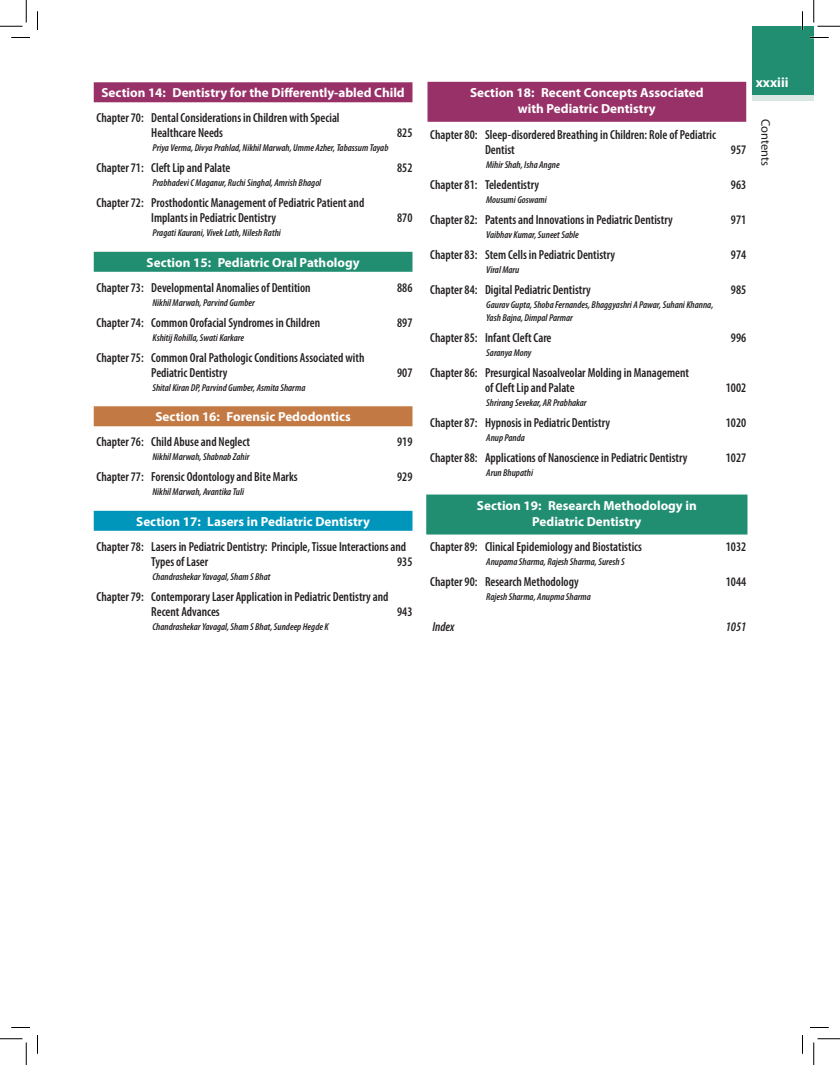
<style>
.page{position:relative;width:840px;height:1065px;background:#fff}
.page>*{position:absolute;margin:0;border:0;box-sizing:border-box;transform-origin:0 0}
.t1{font:700 13.75px "Myriad Pro";color:#fff}
.CT{font:600 condensed 13.12px/15px "Myriad Pro";color:#231f20;scale:.95 1}
.section_heading{font:700 13.12px/15.8px "Myriad Pro";color:#fff;text-align:center}
.CT-2{font:italic 600 condensed 13.12px "Myriad Pro";color:#231f20;scale:.95 1}
.t2{font:12.5px "Myriad Pro";letter-spacing:-.005em;color:#231f20}
.Author_Chapter{font:italic 600 condensed 10px/12.5px "Myriad Pro";color:#231f20}
</style>
<div class="page">
<div style="left:752px;top:26px;width:62px;height:69px;background:#228e71"></div>
<div style="left:752px;top:95px;width:62px;height:6px;background:#dae7e2"></div>
<div style="left:94px;top:82px;width:318px;height:20px;background:#983168"></div>
<div style="left:94px;top:252px;width:318px;height:20px;background:#228e71"></div>
<div style="left:94px;top:406px;width:318px;height:20px;background:#c37943"></div>
<div style="left:94px;top:511px;width:318px;height:20px;background:#0096bc"></div>
<div style="left:428px;top:82px;width:318px;height:40px;background:#983168"></div>
<div style="left:426px;top:495px;width:322px;height:40px;background:#228e71"></div>
<svg style="left:11px;top:37px;width:19px;height:1px"></svg>
<svg style="left:810px;top:37px;width:19px;height:1px"></svg>
<svg style="left:11px;top:1027px;width:19px;height:1px"></svg>
<svg style="left:810px;top:1027px;width:19px;height:1px"></svg>
<svg style="left:37px;top:11px;width:1px;height:19px"></svg>
<svg style="left:37px;top:1035px;width:1px;height:19px"></svg>
<svg style="left:802px;top:11px;width:1px;height:19px"></svg>
<svg style="left:802px;top:1035px;width:1px;height:19px"></svg>
<svg style="left:0;top:0;width:27px;height:27px"></svg>
<svg style="left:0;top:1039px;width:27px;height:26px"></svg>
<svg style="left:814px;top:0;width:26px;height:27px"></svg>
<svg style="left:814px;top:1039px;width:26px;height:26px"></svg>
<p class="section_heading" style="left:101px;top:85px;width:305px">Section 14: Dentistry for the Differently-abled Child</p>
<p class="CT" style="left:151px;top:110px;width:200px;text-indent:-55px">Chapter 70: Dental Considerations in Children with Special<br>Healthcare Needs</p>
<p class="CT" style="left:397px;top:125px;width:18px">825</p>
<p class="Author_Chapter" style="left:152px;top:142px;width:237px">Priya Verma, Divya Prahlad, Nikhil Marwah, Umme Azher, Tabassum Tayab</p>
<p class="CT" style="left:97px;top:160px;width:142px">Chapter 71: Cleft Lip and Palate</p>
<p class="CT" style="left:397px;top:160px;width:18px">852</p>
<p class="Author_Chapter" style="left:152px;top:177px;width:170px">Prabhadevi C Maganur, Ruchi Singhal, Amrish Bhagol</p>
<p class="CT" style="left:151px;top:195px;width:226px;text-indent:-55px">Chapter 72: Prosthodontic Management of Pediatric Patient and<br>Implants in Pediatric Dentistry</p>
<p class="CT" style="left:397px;top:210px;width:18px">870</p>
<p class="Author_Chapter" style="left:152px;top:227px;width:130px">Pragati Kaurani, Vivek Lath, Nilesh Rathi</p>
<p class="section_heading" style="left:147px;top:254px;width:215px">Section 15: Pediatric Oral Pathology</p>
<p class="CT" style="left:97px;top:280px;width:227px">Chapter 73: Developmental Anomalies of Dentition</p>
<p class="CT" style="left:397px;top:280px;width:18px">886</p>
<p class="Author_Chapter" style="left:152px;top:296px;width:104px">Nikhil Marwah, Parvind Gumber</p>
<p class="CT" style="left:97px;top:315px;width:237px">Chapter 74: Common Orofacial Syndromes in Children</p>
<p class="CT" style="left:397px;top:315px;width:18px">897</p>
<p class="Author_Chapter" style="left:152px;top:331px;width:93px">Kshitij Rohilla, Swati Karkare</p>
<p class="CT" style="left:151px;top:350px;width:226px;text-indent:-55px">Chapter 75: Common Oral Pathologic Conditions Associated with<br>Pediatric Dentistry</p>
<p class="CT" style="left:397px;top:365px;width:18px">907</p>
<p class="Author_Chapter" style="left:152px;top:381px;width:154px">Shital Kiran DP, Parvind Gumber, Asmita Sharma</p>
<p class="section_heading" style="left:155px;top:409px;width:197px">Section 16: Forensic Pedodontics</p>
<p class="CT" style="left:97px;top:434px;width:163px">Chapter 76: Child Abuse and Neglect</p>
<p class="CT" style="left:397px;top:434px;width:18px">919</p>
<p class="Author_Chapter" style="left:152px;top:451px;width:98px">Nikhil Marwah, Shabnab Zahir</p>
<p class="CT" style="left:97px;top:469px;width:213px">Chapter 77: Forensic Odontology and Bite Marks</p>
<p class="CT" style="left:397px;top:469px;width:18px">929</p>
<p class="Author_Chapter" style="left:152px;top:486px;width:93px">Nikhil Marwah, Avantika Tuli</p>
<p class="section_heading" style="left:136px;top:513px;width:235px">Section 17: Lasers in Pediatric Dentistry</p>
<p class="CT" style="left:151px;top:539px;width:270px;text-indent:-55px">Chapter 78: Lasers in Pediatric Dentistry: Principle, Tissue Interactions and<br>Types of Laser</p>
<p class="CT" style="left:397px;top:554px;width:18px">935</p>
<p class="Author_Chapter" style="left:152px;top:570px;width:120px">Chandrashekar Yavagal, Sham S Bhat</p>
<p class="CT" style="left:151px;top:589px;width:251px;text-indent:-55px">Chapter 79: Contemporary Laser Application in Pediatric Dentistry and<br>Recent Advances</p>
<p class="Author_Chapter" style="left:152px;top:620px;width:178px">Chandrashekar Yavagal, Sham S Bhat, Sundeep Hegde K</p>
<p class="CT" style="left:397px;top:604px;width:18px">943</p>
<p class="section_heading" style="left:470px;top:85px;width:235px">Section 18: Recent Concepts Associated with Pediatric Dentistry</p>
<p class="CT" style="left:485px;top:127px;width:245px;text-indent:-55px">Chapter 80: Sleep-disordered Breathing in Children: Role of Pediatric<br>Dentist</p>
<p class="CT" style="left:731px;top:142px;width:18px">957</p>
<p class="Author_Chapter" style="left:486px;top:159px;width:75px">Mihir Shah, Isha Angne</p>
<p class="CT" style="left:430px;top:177px;width:116px">Chapter 81: Teledentistry</p>
<p class="CT" style="left:731px;top:177px;width:18px">963</p>
<p class="Author_Chapter" style="left:486px;top:194px;width:62px">Mousumi Goswami</p>
<p class="CT" style="left:430px;top:212px;width:257px">Chapter 82: Patents and Innovations in Pediatric Dentistry</p>
<p class="CT" style="left:731px;top:212px;width:18px">971</p>
<p class="Author_Chapter" style="left:486px;top:229px;width:94px">Vaibhav Kumar, Suneet Sable</p>
<p class="CT" style="left:430px;top:247px;width:196px">Chapter 83: Stem Cells in Pediatric Dentistry</p>
<p class="CT" style="left:731px;top:247px;width:18px">974</p>
<p class="Author_Chapter" style="left:486px;top:264px;width:35px">Viral Maru</p>
<p class="CT" style="left:430px;top:282px;width:170px">Chapter 84: Digital Pediatric Dentistry</p>
<p class="CT" style="left:731px;top:282px;width:18px">985</p>
<p class="Author_Chapter" style="left:486px;top:299px;width:229px">Gaurav Gupta, Shoba Fernandes, Bhaggyashri A Pawar, Suhani Khanna,<br>Yash Bajna, Dimpal Parmar</p>
<p class="CT" style="left:430px;top:330px;width:129px">Chapter 85: Infant Cleft Care</p>
<p class="CT" style="left:731px;top:330px;width:18px">996</p>
<p class="Author_Chapter" style="left:486px;top:346px;width:47px">Saranya Mony</p>
<p class="CT" style="left:485px;top:365px;width:216px;text-indent:-55px">Chapter 86: Presurgical Nasoalveolar Molding in Management of Cleft Lip and Palate</p>
<p class="CT" style="left:726px;top:380px;width:23px">1002</p>
<p class="Author_Chapter" style="left:486px;top:396px;width:102px">Shrirang Sevekar, AR Prabhakar</p>
<p class="CT" style="left:430px;top:415px;width:191px">Chapter 87: Hypnosis in Pediatric Dentistry</p>
<p class="CT" style="left:726px;top:415px;width:23px">1020</p>
<p class="Author_Chapter" style="left:486px;top:431px;width:40px">Anup Panda</p>
<p class="CT" style="left:430px;top:450px;width:272px">Chapter 88: Applications of Nanoscience in Pediatric Dentistry</p>
<p class="CT" style="left:726px;top:450px;width:23px">1027</p>
<p class="Author_Chapter" style="left:486px;top:466px;width:48px">Arun Bhupathi</p>
<p class="section_heading" style="left:477px;top:497px;width:221px">Section 19: Research Methodology in<br>Pediatric Dentistry</p>
<p class="CT" style="left:430px;top:539px;width:224px">Chapter 89: Clinical Epidemiology and Biostatistics</p>
<p class="CT" style="left:726px;top:539px;width:23px">1032</p>
<p class="Author_Chapter" style="left:486px;top:555px;width:140px">Anupama Sharma, Rajesh Sharma, Suresh S</p>
<p class="CT" style="left:430px;top:574px;width:158px">Chapter 90: Research Methodology</p>
<p class="CT" style="left:726px;top:574px;width:23px">1044</p>
<p class="Author_Chapter" style="left:486px;top:590px;width:106px">Rajesh Sharma, Anupma Sharma</p>
<p class="CT-2" style="left:432px;top:619px;width:25px">Index</p>
<p class="CT-2" style="left:726px;top:619px;width:23px">1051</p>
<p class="t1" style="left:756px;top:73px;width:34px">xxxiii</p>
<p class="t2" style="left:774px;top:119px;width:49px;rotate:90deg">Contents</p>
</div>
